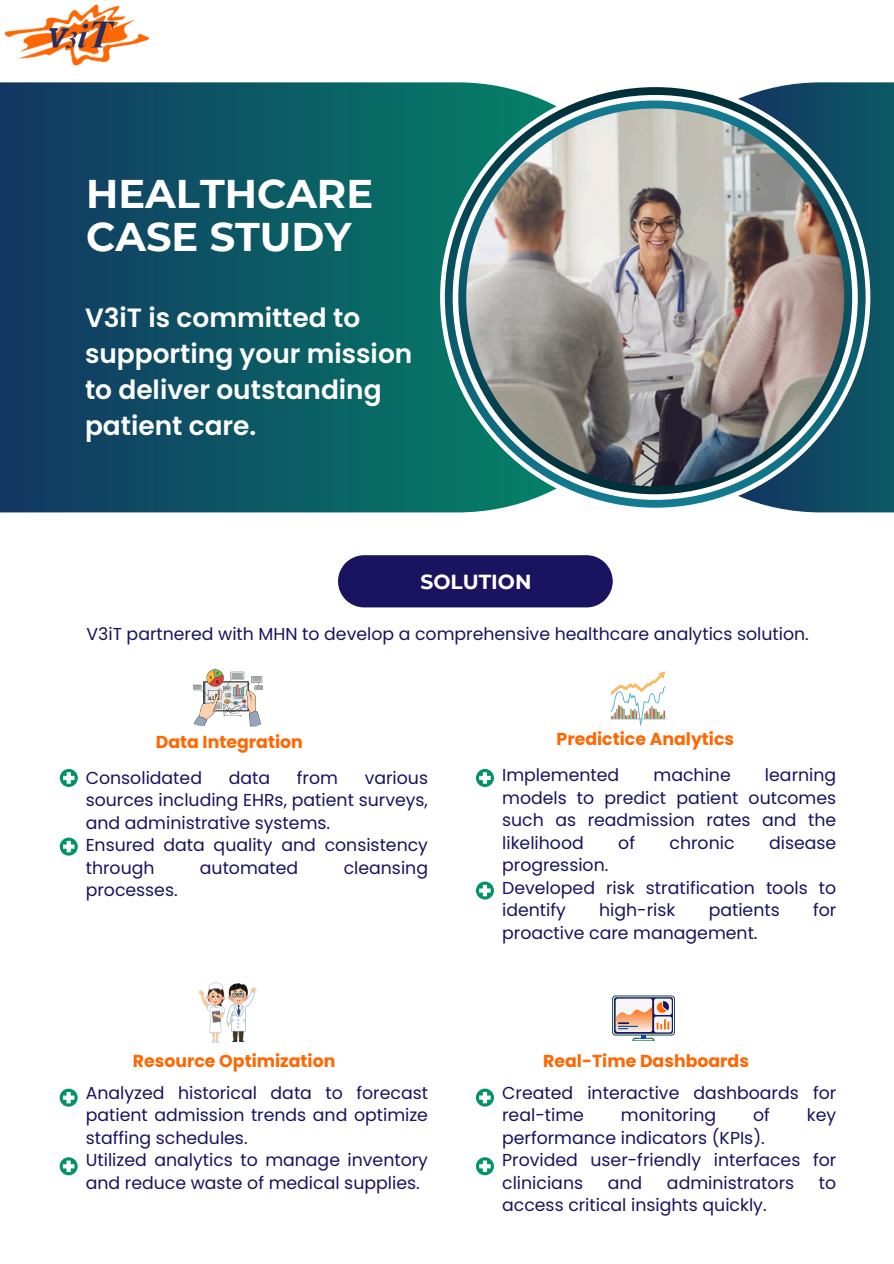
<style>
.page{position:relative;width:894px;height:1264px;background:#fff}
.page>*{position:absolute;margin:0;border:0;box-sizing:border-box;transform-origin:0 0}
.t1{font:700 39.9px/42.8px "Montserrat";color:#fff}
.t2{font:600 26.4px/36px "Poppins";color:#fff}
.t3{font:700 20.25px "Montserrat";color:#fff}
.t4{font:17.25px/22.5px "Poppins";color:#191360}
.t5{font:700 17.25px "Poppins";color:#fe6701}
</style>
<div class="page">
<svg style="left:0;top:82px;width:557px;height:430px;background:#0e5765"></svg>
<svg style="left:738px;top:82px;width:155px;height:430px;background:#165569"></svg>
<svg style="left:440px;top:82px;width:430px;height:430px"></svg>
<svg style="left:445px;top:87px;width:420px;height:420px;background:#135a6a"></svg>
<svg style="left:452px;top:95px;width:405px;height:405px"></svg>
<svg style="left:458px;top:100px;width:393px;height:394px;background:#125a69"></svg>
<img style="left:466px;top:108px;width:378px;height:378px;border-radius:50%">
<img style="left:4px;top:4px;width:146px;height:62px">
<div style="left:338px;top:555px;width:274px;height:52px;background:#191360"></div>
<img style="left:193px;top:670px;width:69px;height:56px">
<svg style="left:610px;top:671px;width:55px;height:54px"></svg>
<hr style="left:610px;top:718px;width:55px;height:1px;background:#93b2b8">
<img style="left:198px;top:982px;width:58px;height:60px">
<svg style="left:612px;top:995px;width:62px;height:45px"></svg>
<svg style="left:60px;top:1088px;width:18px;height:18px"></svg>
<svg style="left:60px;top:1157px;width:18px;height:18px"></svg>
<svg style="left:476px;top:769px;width:18px;height:18px"></svg>
<svg style="left:476px;top:881px;width:18px;height:18px"></svg>
<svg style="left:476px;top:1088px;width:18px;height:18px"></svg>
<svg style="left:476px;top:1157px;width:18px;height:18px"></svg>
<svg style="left:60px;top:769px;width:18px;height:18px"></svg>
<svg style="left:60px;top:837px;width:18px;height:18px"></svg>
<p class="t1" style="left:86px;top:172px;width:288px">HEALTHCARE<br>CASE STUDY</p>
<p class="t2" style="left:85px;top:300px;width:329px">V3iT is committed to supporting your mission to deliver outstanding patient care.</p>
<p class="t3" style="left:420px;top:569px;width:113px">SOLUTION</p>
<h4 class="t4" style="left:86px;top:623px;width:723px">V3iT partnered with MHN to develop a comprehensive healthcare analytics solution.</h4>
<p class="t5" style="left:156px;top:729px;width:148px">Data Integration</p>
<p class="t5" style="left:556px;top:727px;width:179px">Predictice Analytics</p>
<p class="t4" style="left:86px;top:766px;width:118px">Consolidated</p>
<p class="t4" style="left:229px;top:766px;width:43px">data</p>
<p class="t4" style="left:297px;top:766px;width:43px">from</p>
<p class="t4" style="left:502px;top:764px;width:335px;text-align:justify;text-indent:263px">learning models to predict patient outcomes such as readmission rates and the likelihood</p>
<p class="t4" style="left:502px;top:764px;width:119px">Implemented</p>
<p class="t4" style="left:653px;top:764px;width:79px">machine</p>
<p class="t4" style="left:86px;top:766px;width:344px;text-align:justify;text-indent:279px">various sources including EHRs, patient surveys, and administrative systems.</p>
<p class="t4" style="left:86px;top:833px;width:343px">Ensured data quality and consistency through</p>
<p class="t4" style="left:618px;top:831px;width:18px">of</p>
<p class="t4" style="left:669px;top:831px;width:66px">chronic</p>
<p class="t4" style="left:768px;top:831px;width:69px">disease</p>
<p class="t4" style="left:502px;top:854px;width:108px">progression.</p>
<h4 class="t4" style="left:502px;top:876px;width:335px">Developed risk stratification tools to identify</h4>
<p class="t4" style="left:200px;top:856px;width:100px">automated</p>
<p class="t4" style="left:343px;top:856px;width:86px">cleansing</p>
<p class="t4" style="left:86px;top:878px;width:93px">processes.</p>
<h4 class="t4" style="left:599px;top:899px;width:78px">high-risk</h4>
<h4 class="t4" style="left:708px;top:899px;width:73px">patients</h4>
<h4 class="t4" style="left:812px;top:899px;width:25px">for</h4>
<h4 class="t4" style="left:502px;top:921px;width:257px">proactive care management.</h4>
<p class="t5" style="left:133px;top:1049px;width:204px">Resource Optimization</p>
<p class="t5" style="left:543px;top:1049px;width:207px">Real-Time Dashboards</p>
<p class="t4" style="left:86px;top:1081px;width:344px;text-align:justify">Analyzed historical data to forecast patient admission trends and optimize staffing schedules.</p>
<p class="t4" style="left:86px;top:1148px;width:343px">Utilized analytics to manage inventory and reduce waste of medical supplies.</p>
<p class="t4" style="left:502px;top:1081px;width:335px">Created interactive dashboards for real-time</p>
<p class="t4" style="left:620px;top:1103px;width:97px">monitoring</p>
<p class="t4" style="left:752px;top:1103px;width:18px">of</p>
<p class="t4" style="left:806px;top:1103px;width:31px">key</p>
<p class="t4" style="left:502px;top:1126px;width:264px">performance indicators (KPIs).</p>
<h4 class="t4" style="left:502px;top:1148px;width:335px">Provided user-friendly interfaces for clinicians</h4>
<h4 class="t4" style="left:607px;top:1171px;width:36px">and</h4>
<h4 class="t4" style="left:666px;top:1171px;width:129px">administrators</h4>
<h4 class="t4" style="left:818px;top:1171px;width:19px">to</h4>
<h4 class="t4" style="left:502px;top:1193px;width:266px">access critical insights quickly.</h4>
</div>
